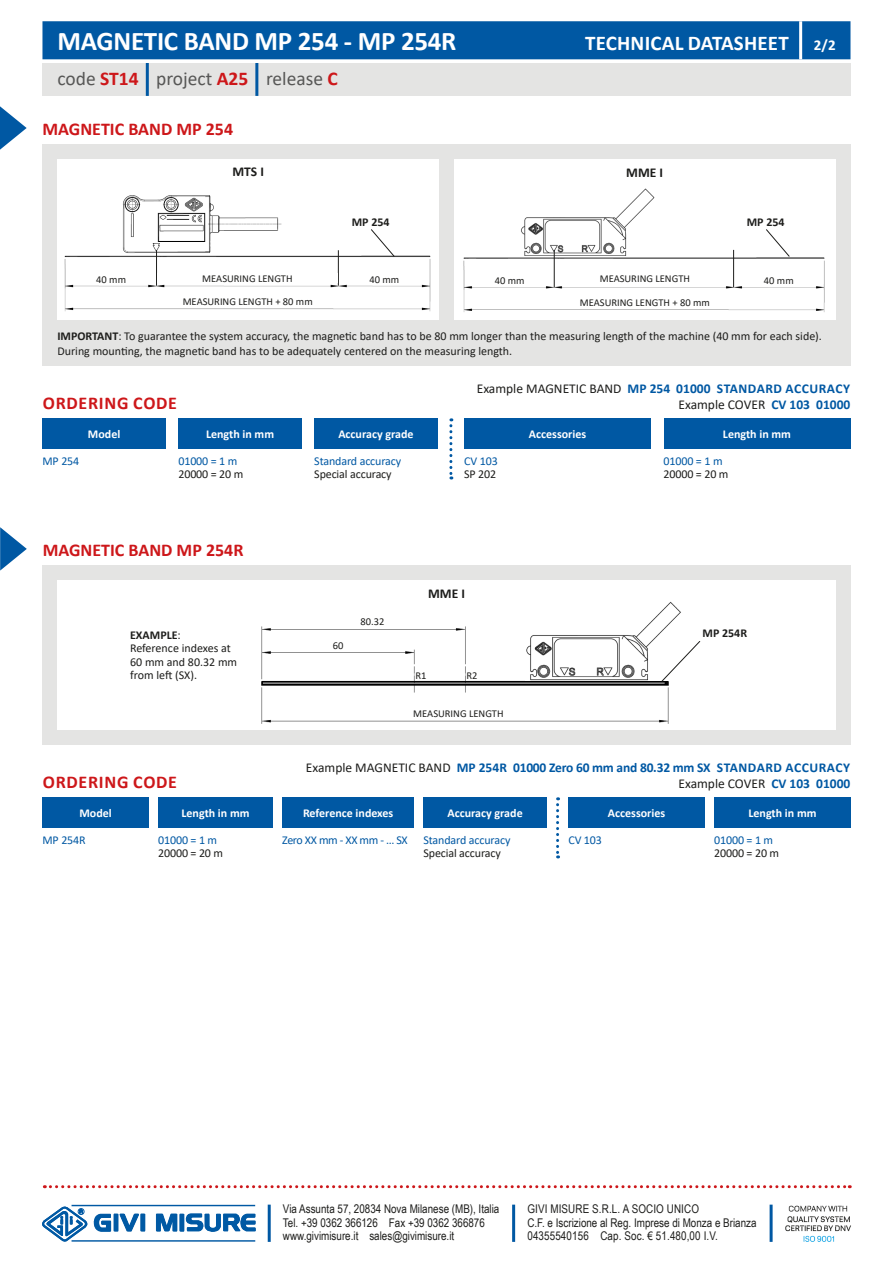
<style>
.page{position:relative;width:893px;height:1263px;background:#fff}
.page>*{position:absolute;margin:0;border:0;box-sizing:border-box;transform-origin:0 0}
.t1{font:700 27px "Calibri";letter-spacing:-.01em;color:#fff}
.t2{font:700 21px "Calibri";letter-spacing:.01em;color:#fff}
.t3{font:19.5px "Calibri";color:#575756}
.t4{font:700 18px "Calibri";color:#cd171a}
.t5{font:700 18px "Calibri";letter-spacing:.04em;color:#cd171a}
.t6{font:700 13.5px "Calibri";color:#0058a3}
.t7{font:700 13.5px "Calibri";letter-spacing:.025em;color:#0058a3}
.t8{font:13.5px "Calibri";color:#1d1d1b}
.t9{font:700 13.5px "Calibri";color:#1d1d1b}
.t10{font:12px/13.5px "Calibri";color:#1d1d1b}
.t11{font:12px/13.5px "Arial Narrow";color:#1d1d1b}
.t12{font:700 12px "Calibri";color:#fff}
.t13{font:12px "Calibri";letter-spacing:-.01em;color:#0058a3}
.t14{font:700 12px "Calibri";color:#1d1d1b}
.t15{font:12px "Calibri";letter-spacing:-.03em;color:#0058a3}
.t16{font:10.5px "Calibri";color:#1d1d1b}
.s1{font-size:15px}
.s2{font-weight:700;color:#cd171a}
.s3{font-weight:700}
.s4{font-weight:400;color:#1d1d1b}
.s5{font-weight:700;color:#0058a3}
.s6{font-weight:400}
</style>
<div class="page">
<svg style="left:44px;top:1185px;width:806px;height:3px"></svg>
<div style="left:114px;top:1214px;width:4px;height:17px;border:1px solid #0059a4"></div>
<svg style="left:120px;top:1214px;width:19px;height:17px"></svg>
<div style="left:141px;top:1214px;width:4px;height:17px;border:1px solid #0059a4"></div>
<svg style="left:156px;top:1214px;width:21px;height:18px"></svg>
<div style="left:180px;top:1214px;width:4px;height:17px;border:1px solid #0059a4"></div>
<svg style="left:186px;top:1213px;width:69px;height:19px"></svg>
<hr style="left:72px;top:1205px;width:183px;height:1px;background:#0059a4">
<hr style="left:72px;top:1240px;width:183px;height:1px;background:#0059a4">
<svg style="left:42px;top:1205px;width:69px;height:37px"></svg>
<hr style="left:770px;top:1204px;width:3px;height:38px;background:#0058a3">
<hr style="left:512px;top:1204px;width:3px;height:38px;background:#0058a3">
<hr style="left:268px;top:1204px;width:3px;height:38px;background:#0058a3">
<img style="left:785px;top:1205px;width:66px;height:37px">
<div style="left:464px;top:418px;width:187px;height:31px;background:#0058a3"></div>
<div style="left:664px;top:418px;width:186px;height:31px;background:#0058a3"></div>
<svg style="left:449px;top:418px;width:3px;height:61px"></svg>
<div style="left:43px;top:418px;width:123px;height:31px;background:#0058a3"></div>
<div style="left:178px;top:418px;width:124px;height:31px;background:#0058a3"></div>
<div style="left:314px;top:418px;width:124px;height:31px;background:#0058a3"></div>
<svg style="left:0;top:106px;width:27px;height:44px"></svg>
<div style="left:42px;top:144px;width:808px;height:222px;background:#e4e4e3"></div>
<div style="left:57px;top:159px;width:382px;height:161px;background:#fff"></div>
<div style="left:454px;top:159px;width:382px;height:161px;background:#fff"></div>
<img style="left:463px;top:249px;width:362px;height:63px">
<div style="left:565px;top:274px;width:159px;height:10px;background:#fff"></div>
<div style="left:565px;top:298px;width:159px;height:10px;background:#fff"></div>
<div style="left:467px;top:276px;width:85px;height:9px;background:#fff"></div>
<div style="left:736px;top:276px;width:86px;height:9px;background:#fff"></div>
<div style="left:520px;top:176px;width:162px;height:80px;background:#fff"></div>
<img style="left:521px;top:188px;width:134px;height:68px">
<hr style="left:554px;top:250px;width:1px;height:37px;background:#1d1d1b">
<hr style="left:733px;top:250px;width:1px;height:37px;background:#1d1d1b">
<img style="left:64px;top:195px;width:367px;height:116px">
<hr style="left:156px;top:250px;width:1px;height:36px;background:#1d1d1b">
<hr style="left:338px;top:250px;width:1px;height:36px;background:#1d1d1b">
<svg style="left:370px;top:228px;width:25px;height:30px"></svg>
<svg style="left:765px;top:229px;width:25px;height:29px"></svg>
<div style="left:66px;top:275px;width:90px;height:8px;background:#fff"></div>
<div style="left:340px;top:275px;width:89px;height:8px;background:#fff"></div>
<div style="left:157px;top:274px;width:181px;height:9px;background:#fff"></div>
<div style="left:348px;top:215px;width:46px;height:14px;background:#fff"></div>
<div style="left:66px;top:297px;width:363px;height:9px;background:#fff"></div>
<div style="left:568px;top:797px;width:137px;height:31px;background:#0058a3"></div>
<div style="left:714px;top:797px;width:137px;height:31px;background:#0058a3"></div>
<svg style="left:556px;top:797px;width:3px;height:61px"></svg>
<div style="left:43px;top:797px;width:106px;height:31px;background:#0058a3"></div>
<div style="left:158px;top:797px;width:115px;height:31px;background:#0058a3"></div>
<div style="left:282px;top:797px;width:132px;height:31px;background:#0058a3"></div>
<div style="left:423px;top:797px;width:124px;height:31px;background:#0058a3"></div>
<div style="left:43px;top:565px;width:808px;height:180px;background:#e4e4e3"></div>
<svg style="left:0;top:527px;width:27px;height:44px"></svg>
<div style="left:58px;top:580px;width:778px;height:150px;background:#fff"></div>
<div style="left:42px;top:21px;width:808px;height:38px;background:#0058a3;border:2px solid #0058a3"></div>
<hr style="left:799px;top:21px;width:3px;height:38px;background:#fff">
<div style="left:42px;top:63px;width:808px;height:33px;background:#e4e4e3"></div>
<hr style="left:146px;top:63px;width:3px;height:33px;background:#0058a3">
<hr style="left:255px;top:63px;width:3px;height:33px;background:#0058a3">
<img style="left:261px;top:626px;width:408px;height:98px">
<div style="left:393px;top:709px;width:130px;height:11px;background:#fff"></div>
<div style="left:416px;top:671px;width:13px;height:9px;background:#fff"></div>
<div style="left:331px;top:640px;width:14px;height:10px;background:#fff"></div>
<div style="left:466px;top:671px;width:14px;height:9px;background:#fff"></div>
<img style="left:525px;top:601px;width:156px;height:80px">
<svg style="left:661px;top:640px;width:40px;height:42px"></svg>
<div style="left:699px;top:624px;width:51px;height:17px;background:#fff"></div>
<p class="t1" style="left:57px;top:22px;width:400px">MAGNETIC BAND MP 254 - MP 254R</p>
<p class="t2" style="left:585px;top:28px;width:252px">TECHNICAL DATASHEET <span class="s1">2/2</span></p>
<p class="t3" style="left:57px;top:65px;width:282px">code <span class="s2">ST14</span> project <span class="s2">A25</span> release <span class="s2">C</span></p>
<p class="t4" style="left:43px;top:116px;width:192px">MAGNETIC BAND MP 254</p>
<p class="t9" style="left:232px;top:162px;width:33px">MTS I</p>
<p class="t9" style="left:626px;top:163px;width:38px">MME I</p>
<p class="t14" style="left:352px;top:214px;width:39px">MP 254</p>
<p class="t14" style="left:747px;top:214px;width:39px">MP 254</p>
<p class="t16" style="left:96px;top:272px;width:31px">40 mm</p>
<p class="t16" style="left:202px;top:271px;width:92px">MEASURING LENGTH</p>
<p class="t16" style="left:369px;top:272px;width:31px">40 mm</p>
<p class="t16" style="left:183px;top:294px;width:132px">MEASURING LENGTH + 80 mm</p>
<p class="t16" style="left:600px;top:271px;width:92px">MEASURING LENGTH</p>
<p class="t16" style="left:580px;top:295px;width:132px">MEASURING LENGTH + 80 mm</p>
<p class="t16" style="left:495px;top:274px;width:31px">40 mm</p>
<p class="t16" style="left:764px;top:274px;width:31px">40 mm</p>
<p class="t10" style="left:57px;top:329px;width:766px"><span class="s3">IMPORTANT</span>: To guarantee the system accuracy, the magnetic band has to be 80 mm longer than the measuring length of the machine (40 mm for each side).</p>
<p class="t10" style="left:57px;top:344px;width:456px">During mounting, the magnetic band has to be adequately centered on the measuring length.</p>
<p class="t5" style="left:43px;top:390px;width:136px">ORDERING CODE</p>
<p class="t13" style="left:43px;top:452px;width:38px">MP 254</p>
<p class="t12" style="left:88px;top:426px;width:34px">Model</p>
<p class="t12" style="left:206px;top:426px;width:70px">Length in mm</p>
<p class="t13" style="left:178px;top:452px;width:61px">01000 = 1 m</p>
<p class="t10" style="left:178px;top:467px;width:66px">20000 = 20 m</p>
<p class="t4" style="left:43px;top:537px;width:202px">MAGNETIC BAND MP 254R</p>
<p class="t12" style="left:338px;top:426px;width:77px">Accuracy grade</p>
<p class="t13" style="left:314px;top:452px;width:88px">Standard accuracy</p>
<p class="t10" style="left:314px;top:467px;width:79px">Special accuracy</p>
<p class="t7" style="left:477px;top:379px;width:375px"><span class="s4">Example MAGNETIC BAND</span> MP 254 01000 STANDARD ACCURACY</p>
<p class="t8" style="left:678px;top:396px;width:173px">Example COVER <span class="s5">CV 103 01000</span></p>
<p class="t13" style="left:464px;top:452px;width:35px">CV 103</p>
<p class="t10" style="left:464px;top:467px;width:34px">SP 202</p>
<p class="t12" style="left:529px;top:426px;width:59px">Accessories</p>
<p class="t12" style="left:723px;top:426px;width:70px">Length in mm</p>
<p class="t13" style="left:664px;top:452px;width:61px">01000 = 1 m</p>
<p class="t10" style="left:664px;top:467px;width:66px">20000 = 20 m</p>
<p class="t16" style="left:360px;top:615px;width:25px">80.32</p>
<p class="t9" style="left:428px;top:584px;width:38px">MME I</p>
<p class="t14" style="left:130px;top:626px;width:52px">EXAMPLE<span class="s6">:</span></p>
<p class="t14" style="left:702px;top:624px;width:46px">MP 254R</p>
<p class="t10" style="left:130px;top:641px;width:109px">Reference indexes at<br>60 mm and 80.32 mm from left (SX).</p>
<p class="t16" style="left:333px;top:638px;width:12px">60</p>
<p class="t16" style="left:466px;top:668px;width:13px">R2</p>
<p class="t16" style="left:416px;top:668px;width:13px">R1</p>
<p class="t5" style="left:43px;top:769px;width:136px">ORDERING CODE</p>
<p class="t12" style="left:79px;top:805px;width:34px">Model</p>
<p class="t12" style="left:181px;top:805px;width:70px">Length in mm</p>
<p class="t13" style="left:158px;top:831px;width:61px">01000 = 1 m</p>
<p class="t10" style="left:158px;top:846px;width:66px">20000 = 20 m</p>
<p class="t13" style="left:43px;top:831px;width:45px">MP 254R</p>
<p class="t16" style="left:413px;top:706px;width:92px">MEASURING LENGTH</p>
<p class="t6" style="left:306px;top:758px;width:546px"><span class="s4">Example MAGNETIC BAND</span> MP 254R 01000 Zero 60 mm and 80.32 mm SX STANDARD ACCURACY</p>
<p class="t8" style="left:678px;top:774px;width:173px">Example COVER <span class="s5">CV 103 01000</span></p>
<p class="t12" style="left:303px;top:805px;width:92px">Reference indexes</p>
<p class="t15" style="left:282px;top:831px;width:127px">Zero XX mm - XX mm - ... SX</p>
<p class="t12" style="left:447px;top:805px;width:77px">Accuracy grade</p>
<p class="t13" style="left:423px;top:831px;width:88px">Standard accuracy</p>
<p class="t10" style="left:423px;top:846px;width:79px">Special accuracy</p>
<p class="t12" style="left:608px;top:805px;width:59px">Accessories</p>
<p class="t12" style="left:748px;top:805px;width:70px">Length in mm</p>
<p class="t13" style="left:714px;top:831px;width:61px">01000 = 1 m</p>
<p class="t10" style="left:714px;top:846px;width:66px">20000 = 20 m</p>
<p class="t13" style="left:568px;top:831px;width:35px">CV 103</p>
<p class="t11" style="left:283px;top:1202px;width:218px">Via Assunta 57, 20834 Nova Milanese (MB), Italia</p>
<p class="t11" style="left:283px;top:1215px;width:203px">Tel. +39 0362 366126 Fax +39 0362 366876 www.givimisure.it sales@givimisure.it</p>
<p class="t11" style="left:527px;top:1202px;width:173px">GIVI MISURE S.R.L. A SOCIO UNICO</p>
<p class="t11" style="left:527px;top:1215px;width:231px">C.F. e Iscrizione al Reg. Imprese di Monza e Brianza<br>04355540156 Cap. Soc. € 51.480,00 I.V.</p>
</div>
